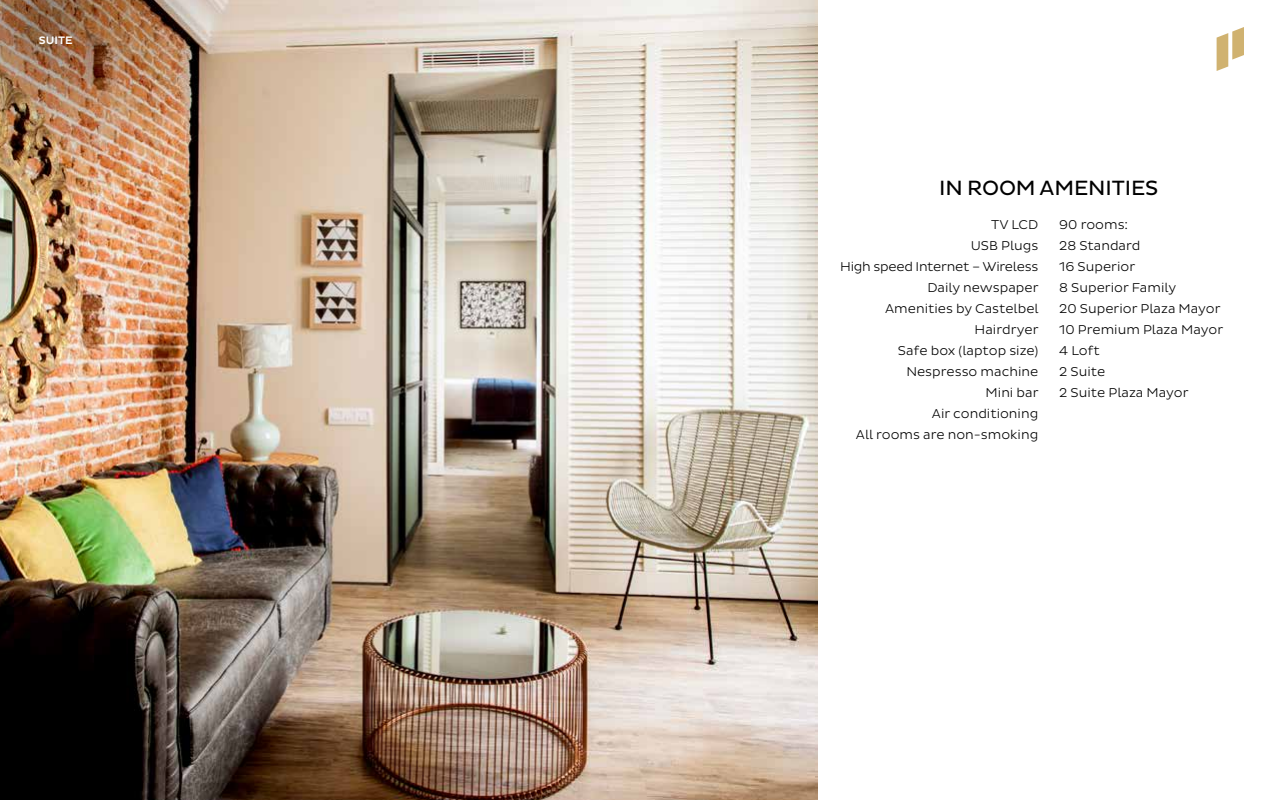
<style>
.page{position:relative;width:1280px;height:800px;background:#fff}
.page>*{position:absolute;margin:0;border:0;box-sizing:border-box;transform-origin:0 0}
.t1{font:21px "Pluto Sans";letter-spacing:-.005em;color:#000}
.t2{font:300 13px/21px "Pluto Sans";color:#000;text-align:right}
.t3{font:500 11px "Pluto Sans";color:#fff}
</style>
<div class="page">
<svg style="left:1217px;top:27px;width:27px;height:44px"></svg>
<img style="left:0;top:0;width:818px;height:800px">
<img style="left:0;top:0;width:259px;height:227px">
<p class="t3" style="left:39px;top:34px;width:35px">SUITE</p>
<h1 class="t1" style="left:939px;top:176px;width:221px">IN ROOM AMENITIES</h1>
<p class="t2" style="left:840px;top:214px;width:200px">TV LCD<br>USB Plugs<br>High speed Internet – Wireless<br>Daily newspaper<br>Amenities by Castelbel<br>Hairdryer<br>Safe box (laptop size)<br>Nespresso machine<br>Mini bar<br>Air conditioning<br>All rooms are non-smoking</p>
<p class="t2" style="left:1059px;top:214px;width:166px;text-align:left">90 rooms:<br>28 Standard<br>16 Superior<br>8 Superior Family<br>20 Superior Plaza Mayor<br>10 Premium Plaza Mayor<br>4 Loft<br>2 Suite<br>2 Suite Plaza Mayor</p>
</div>
